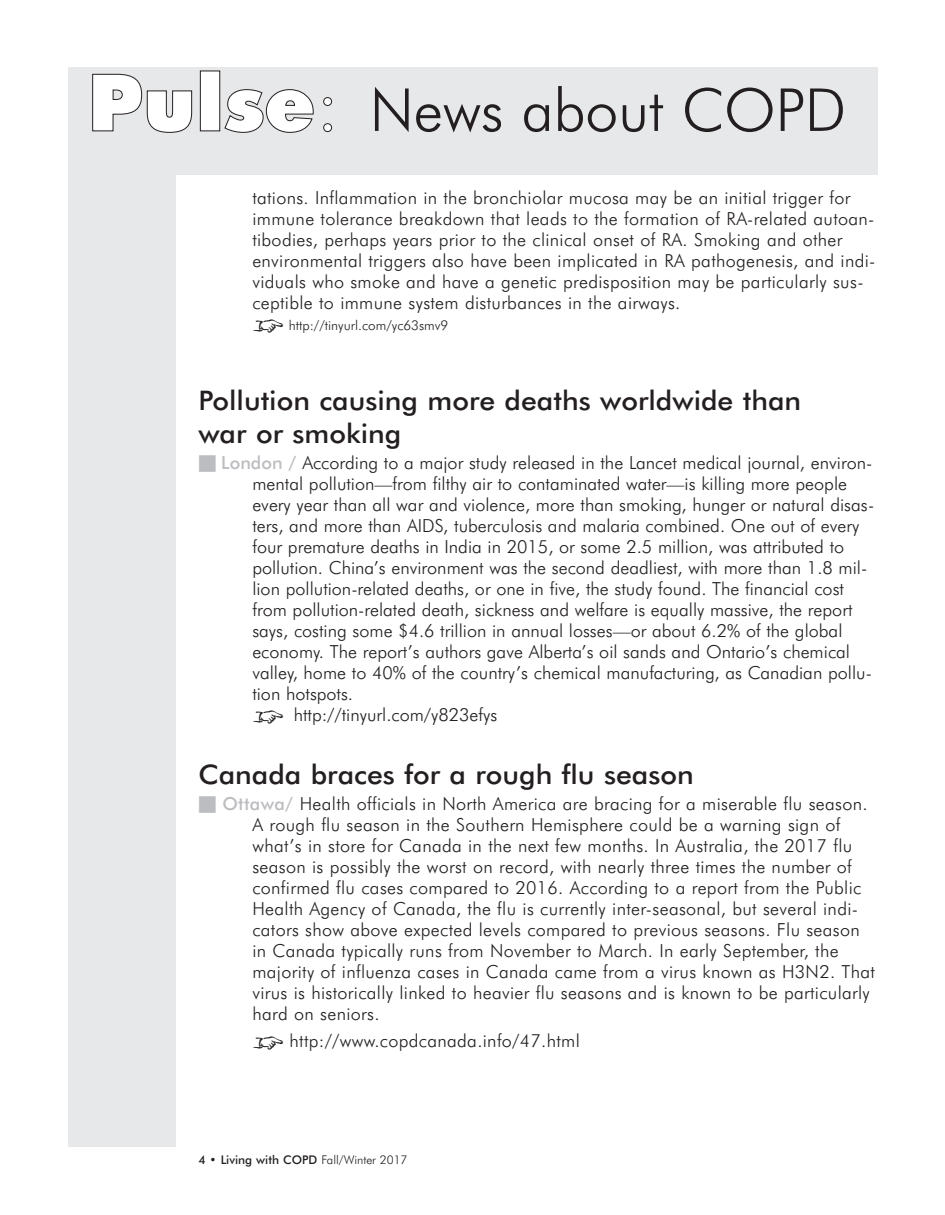
<style>
.page{position:relative;width:945px;height:1215px;background:#fff}
.page>*{position:absolute;margin:0;border:0;box-sizing:border-box;transform-origin:0 0}
.t1{font:300 59.4px "Futura BT";letter-spacing:-.005em;color:#231f20}
.t2{font:500 27px/32.4px "Futura BT";color:#231f20;scale:1.05 1}
.t3{font:300 18px/21px "Futura BT";letter-spacing:.015em;color:#231f20}
.t4{font:300 13.5px "Futura BT";color:#231f20}
.t5{font:500 12px "Futura BT";color:#231f20}
.s1{font-weight:900;font-size:79.2px;color:#fff}
.s2{font-size:79.2px;color:#fff}
.s3{font-family:"DF Diversities LET";font-weight:400;font-size:21px}
.s4{color:#bcbdc0}
.s5{font-weight:500;color:#bcbdc0}
.s6{font-weight:300}
</style>
<div class="page">
<div style="left:68px;top:68px;width:108px;height:1080px;background:#e7e8e9"></div>
<div style="left:176px;top:68px;width:702px;height:108px;background:#e7e8e9"></div>
<h1 class="t1" style="left:87px;top:76px;width:760px"><span class="s1">Pulse</span><span class="s2">:</span> News about COPD</h1>
<p class="t3" style="left:252px;top:188px;width:625px">tations. Inflammation in the bronchiolar mucosa may be an initial trigger for immune tolerance breakdown that leads to the formation of RA-related autoan&shy;tibodies, perhaps years prior to the clinical onset of RA. Smoking and other environmental triggers also have been implicated in RA pathogenesis, and indi&shy;viduals who smoke and have a genetic predisposition may be particularly sus&shy;ceptible to immune system disturbances in the airways.</p>
<p class="t4" style="left:252px;top:318px;width:198px"><span class="s3">8</span> http://tinyurl.com/yc63smv9</p>
<h2 class="t2" style="left:198px;top:385px;width:576px">Pollution causing more deaths worldwide than war or smoking</h2>
<p class="t3" style="left:252px;top:452px;width:624px;text-indent:-54px"><span class="s4">■</span> <span class="s5">London /</span> According to a major study released in the Lancet medical journal, environ&shy;mental pollution—from filthy air to contaminated water—is killing more people every year than all war and violence, more than smoking, hunger or natural disas&shy;ters, and more than AIDS, tuberculosis and malaria combined. One out of every four premature deaths in India in 2015, or some 2.5 million, was attributed to pollution. China’s environment was the second deadliest, with more than 1.8 mil&shy;lion pollution-related deaths, or one in five, the study found. The financial cost from pollution-related death, sickness and welfare is equally massive, the report says, costing some $4.6 trillion in annual losses—or about 6.2% of the global economy. The report’s authors gave Alberta’s oil sands and Ontario’s chemical valley, home to 40% of the country’s chemical manufacturing, as Canadian pollu&shy;tion hotspots.<br><span class="s3">8</span> http://tinyurl.com/y823efys</p>
<h2 class="t2" style="left:198px;top:758px;width:473px">Canada braces for a rough flu season</h2>
<p class="t3" style="left:252px;top:794px;width:624px;text-indent:-54px"><span class="s4">■</span> <span class="s5">Ottawa/</span> Health officials in North America are bracing for a miserable flu season.<br>A rough flu season in the Southern Hemisphere could be a warning sign of what’s in store for Canada in the next few months. In Australia, the 2017 flu season is possibly the worst on record, with nearly three times the number of confirmed flu cases compared to 2016. According to a report from the Public Health Agency of Canada, the flu is currently inter-seasonal, but several indi&shy;cators show above expected levels compared to previous seasons. Flu season in Canada typically runs from November to March. In early September, the majority of influenza cases in Canada came from a virus known as H3N2. That virus is historically linked to heavier flu seasons and is known to be particularly hard on seniors.</p>
<p class="t3" style="left:252px;top:1030px;width:329px"><span class="s3">8</span> http://www.copdcanada.info/47.html</p>
<p class="t5" style="left:198px;top:1153px;width:211px">4 • Living with COPD <span class="s6">Fall/Winter 2017</span></p>
</div>
